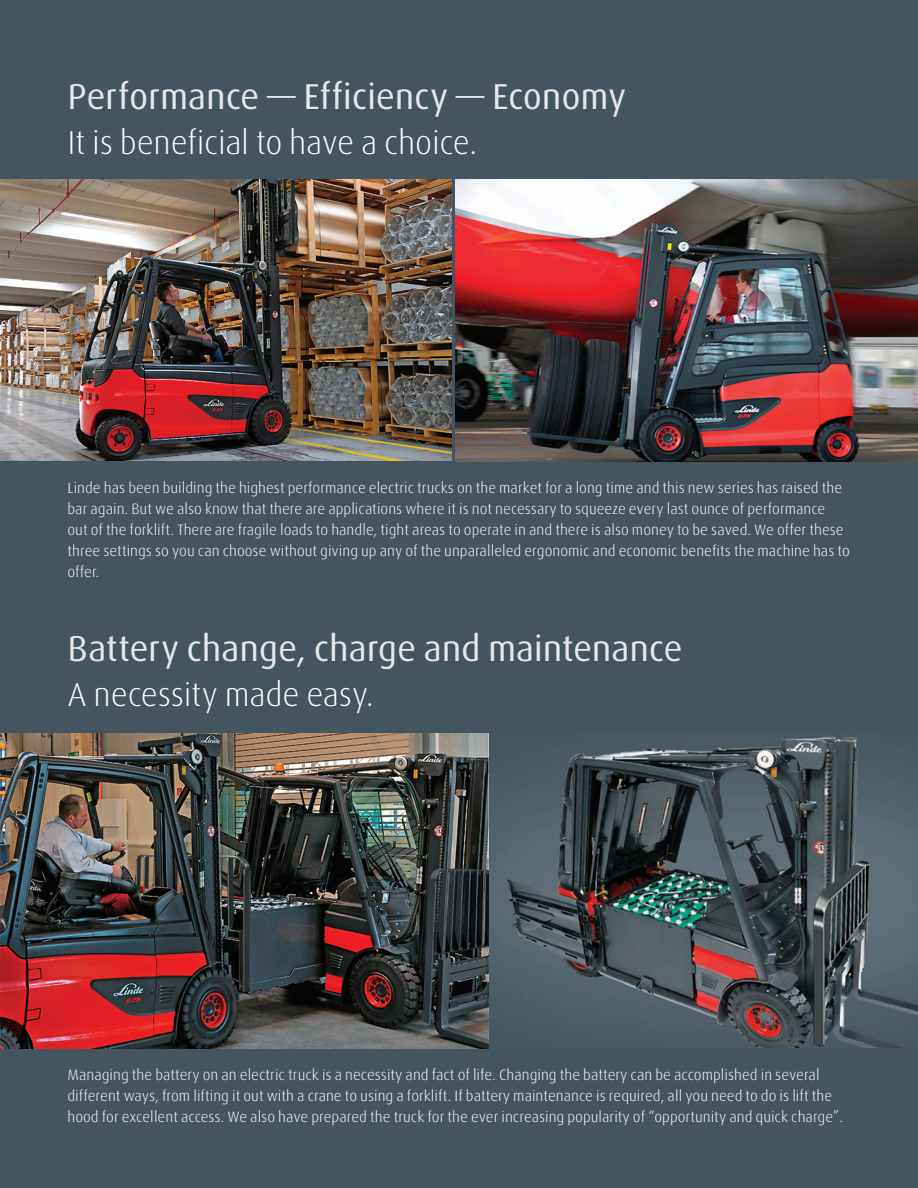
<style>
.page{position:relative;width:918px;height:1188px;background:#45555f}
.page>*{position:absolute;margin:0;border:0;box-sizing:border-box;transform-origin:0 0}
.t1{font:36px "Linde Dax";letter-spacing:-.01em;color:#e6e7e9}
.t2{font:300 33px "Linde Dax";letter-spacing:-.01em;color:#fff}
.t3{font:300 15px/21px "Linde Dax";color:#fff}
</style>
<div class="page">
<img style="left:0;top:734px;width:488px;height:315px">
<img style="left:455px;top:179px;width:463px;height:282px">
<img style="left:1px;top:180px;width:451px;height:280px">
<img style="left:490px;top:736px;width:428px;height:312px">
<p class="t1" style="left:68px;top:76px;width:560px">Performance — Efficiency — Economy</p>
<p class="t2" style="left:68px;top:124px;width:411px">It is beneficial to have a choice.</p>
<p class="t3" style="left:68px;top:478px;width:784px">Linde has been building the highest performance electric trucks on the market for a long time and this new series has raised the bar again. But we also know that there are applications where it is not necessary to squeeze every last ounce of performance<br>out of the forklift. There are fragile loads to handle, tight areas to operate in and there is also money to be saved. We offer these three settings so you can choose without giving up any of the unparalleled ergonomic and economic benefits the machine has to offer.</p>
<p class="t1" style="left:68px;top:629px;width:617px">Battery change, charge and maintenance</p>
<p class="t2" style="left:68px;top:677px;width:308px">A necessity made easy.</p>
<p class="t3" style="left:68px;top:1064px;width:777px">Managing the battery on an electric truck is a necessity and fact of life. Changing the battery can be accomplished in several different ways, from lifting it out with a crane to using a forklift. If battery maintenance is required, all you need to do is lift the hood for excellent access. We also have prepared the truck for the ever increasing popularity of “opportunity and quick charge”.</p>
</div>
